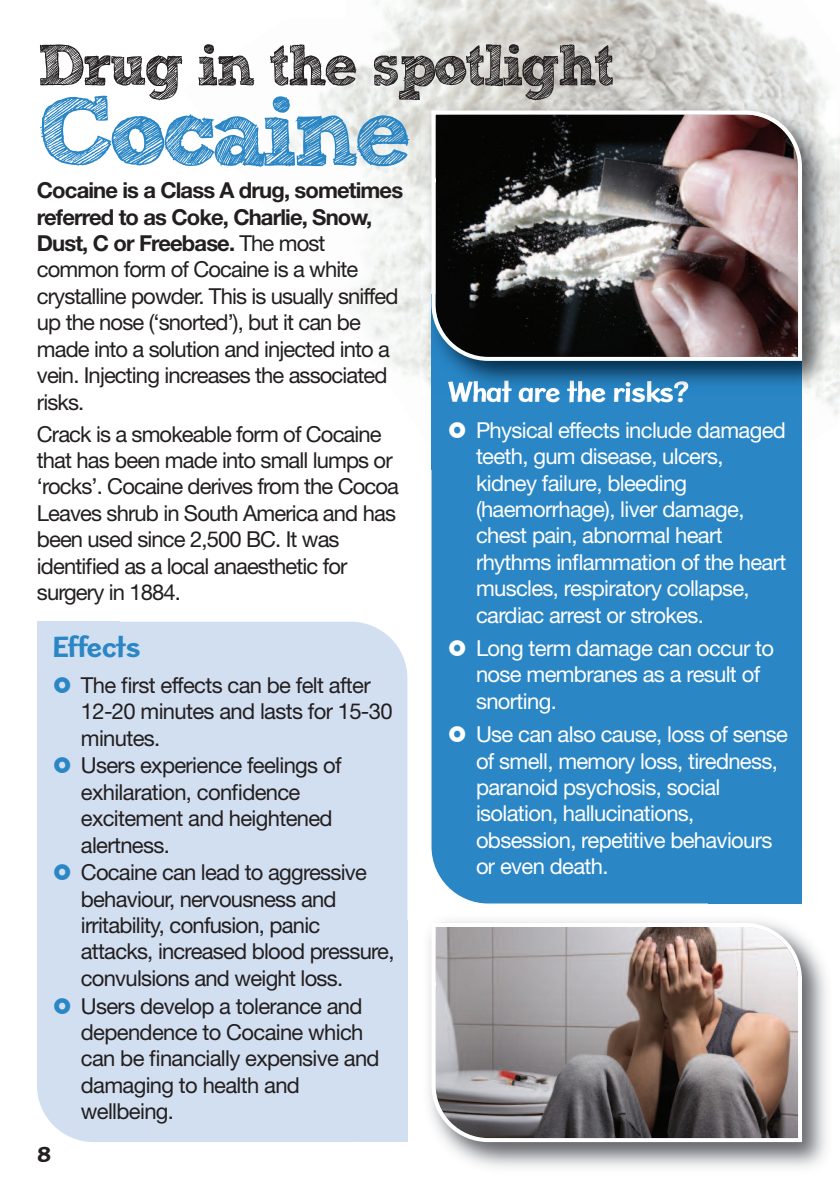
<style>
.page{position:relative;width:840px;height:1191px;background:#fff}
.page>*{position:absolute;margin:0;border:0;box-sizing:border-box;transform-origin:0 0}
.t1{font:98px "Sketch Rockwell";letter-spacing:-.065em;color:#2a86c5}
.t2{font:58.2px "Sketch Rockwell";letter-spacing:-.06em;color:#231f20}
.t3{font:700 30px "Sweater School Rg";letter-spacing:-.04em;color:#fff}
.t4{font:700 30px "Sweater School Rg";letter-spacing:-.04em;color:#2a86c5}
.t5{font:700 24px "Sweater School Rg";color:#231f20}
.t6{font:22px/26.6px "Helvetica Neue LT Std";letter-spacing:-.035em;color:#231f20}
.t7{font:22px/26.4px "Helvetica Neue LT Std";letter-spacing:-.03em;color:#fff}
.s1{font-weight:700}
</style>
<div class="page">
<img style="left:275px;top:0;width:564px;height:619px">
<div style="left:37px;top:621px;width:370px;height:521px;background:#d2dff0;border-radius:57px"></div>
<div style="left:314px;top:920px;width:93px;height:222px;background:#d2dff0"></div>
<div style="left:37px;top:621px;width:82px;height:150px;background:#d2dff0"></div>
<div style="left:431px;top:295px;width:370px;height:608px;background:#2a86c5;border-radius:57px"></div>
<div style="left:708px;top:644px;width:93px;height:259px;background:#2a86c5"></div>
<img style="left:420px;top:100px;width:416px;height:296px">
<img style="left:513px;top:361px;width:288px;height:35px">
<img style="left:431px;top:361px;width:82px;height:35px">
<img style="left:448px;top:381px;width:191px;height:15px">
<img style="left:431px;top:110px;width:370px;height:251px">
<svg style="left:431px;top:923px;width:370px;height:219px;background:#988e8c"></svg>
<div style="left:0;top:0;width:344px;height:19px;background:#fff"></div>
<h2 class="t2" style="left:37px;top:42px;width:579px">Drug in the spotlight</h2>
<h1 class="t1" style="left:37px;top:92px;width:376px">Cocaine</h1>
<p class="t6" style="left:37px;top:179px;width:367px"><span class="s1">Cocaine is a Class A drug, sometimes referred to as Coke, Charlie, Snow, Dust, C or Freebase.</span> The most common form of Cocaine is a white crystalline powder. This is usually sniffed up the nose (‘snorted’), but it can be made into a solution and injected into a vein. Injecting increases the associated risks.</p>
<p class="t6" style="left:37px;top:423px;width:363px">Crack is a smokeable form of Cocaine that has been made into small lumps or ‘rocks’. Cocaine derives from the Cocoa Leaves shrub in South America and has been used since 2,500 BC. It was identified as a local anaesthetic for surgery in 1884.</p>
<h3 class="t4" style="left:52px;top:636px;width:90px">Effects</h3>
<p class="t6" style="left:81px;top:674px;width:315px">The first effects can be felt after<br>12-20 minutes and lasts for 15-30 minutes.<br>Users experience feelings of exhilaration, confidence excitement and heightened alertness.<br>Cocaine can lead to aggressive behaviour, nervousness and irritability, confusion, panic attacks, increased blood pressure, convulsions and weight loss.<br>Users develop a tolerance and dependence to Cocaine which can be financially expensive and damaging to health and wellbeing.</p>
<p class="t5" style="left:37px;top:1146px;width:16px">8</p>
<h3 class="t3" style="left:447px;top:381px;width:243px">What are the risks?</h3>
<p class="t7" style="left:475px;top:419px;width:312px">Physical effects include damaged teeth, gum disease, ulcers, kidney failure, bleeding (haemorrhage), liver damage, chest pain, abnormal heart rhythms inflammation of the heart muscles, respiratory collapse, cardiac arrest or strokes.</p>
<p class="t7" style="left:475px;top:637px;width:299px">Long term damage can occur to nose membranes as a result of snorting.</p>
<p class="t7" style="left:475px;top:723px;width:313px">Use can also cause, loss of sense of smell, memory loss, tiredness, paranoid psychosis, social isolation, hallucinations, obsession, repetitive behaviours or even death.</p>
</div>
